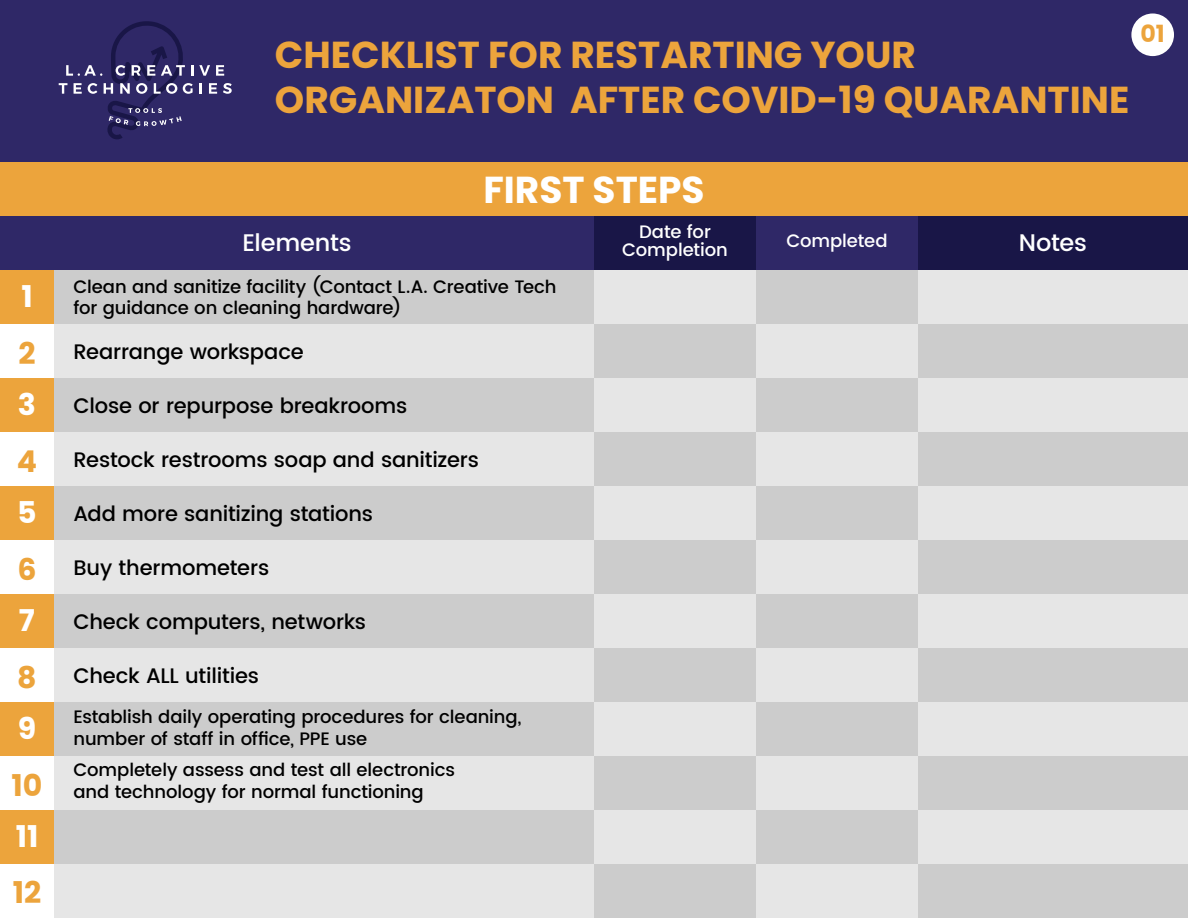
<style>
.page{position:relative;width:1188px;height:918px;background:#fff}
.page>*{position:absolute;margin:0;border:0;box-sizing:border-box;transform-origin:0 0}
.t1{font:700 37.5px/45px "Poppins";color:#eca43c}
.t2{font:700 37.5px "Poppins";color:#fff}
.t3{font:700 30px "Poppins";color:#eca43c}
.t4{font:700 30px "Poppins";color:#fff}
.t5{font:500 24px "Poppins";letter-spacing:-.005em;color:#fff}
.t6{font:700 23.7px "Poppins";color:#eca43c}
.t7{font:500 21px "Poppins";letter-spacing:-.01em;color:#000}
.t8{font:500 18px/21.6px "Poppins";letter-spacing:-.005em;color:#000}
.t9{font:500 18px/18px "Poppins";letter-spacing:-.005em;color:#fff;text-align:center}
</style>
<div class="page">
<div style="left:0;top:0;width:1188px;height:161px;background:#2f2867"></div>
<div style="left:0;top:162px;width:1188px;height:54px;background:#eca43c"></div>
<svg style="left:199px;top:65px;width:11px;height:11px"></svg>
<svg style="left:216px;top:65px;width:8px;height:11px"></svg>
<svg style="left:199px;top:83px;width:3px;height:11px"></svg>
<svg style="left:209px;top:83px;width:8px;height:11px"></svg>
<svg style="left:223px;top:83px;width:9px;height:11px"></svg>
<svg style="left:59px;top:21px;width:134px;height:118px"></svg>
<div style="left:0;top:216px;width:594px;height:54px;background:#2f2867"></div>
<div style="left:594px;top:216px;width:162px;height:54px;background:#191647"></div>
<div style="left:918px;top:216px;width:270px;height:54px;background:#191647"></div>
<div style="left:756px;top:216px;width:162px;height:54px;background:#2f2867"></div>
<div style="left:54px;top:270px;width:540px;height:54px;background:#ccc"></div>
<div style="left:594px;top:270px;width:162px;height:54px;background:#e6e6e6"></div>
<div style="left:918px;top:270px;width:270px;height:54px;background:#e6e6e6"></div>
<div style="left:756px;top:270px;width:162px;height:54px;background:#ccc"></div>
<div style="left:54px;top:324px;width:540px;height:54px;background:#e6e6e6"></div>
<div style="left:594px;top:324px;width:162px;height:54px;background:#ccc"></div>
<div style="left:918px;top:324px;width:270px;height:54px;background:#ccc"></div>
<div style="left:756px;top:324px;width:162px;height:54px;background:#e6e6e6"></div>
<div style="left:54px;top:378px;width:540px;height:54px;background:#ccc"></div>
<div style="left:594px;top:378px;width:162px;height:54px;background:#e6e6e6"></div>
<div style="left:918px;top:378px;width:270px;height:54px;background:#e6e6e6"></div>
<div style="left:756px;top:378px;width:162px;height:54px;background:#ccc"></div>
<div style="left:54px;top:432px;width:540px;height:54px;background:#e6e6e6"></div>
<div style="left:594px;top:432px;width:162px;height:54px;background:#ccc"></div>
<div style="left:918px;top:432px;width:270px;height:54px;background:#ccc"></div>
<div style="left:756px;top:432px;width:162px;height:54px;background:#e6e6e6"></div>
<div style="left:54px;top:486px;width:540px;height:54px;background:#ccc"></div>
<div style="left:594px;top:486px;width:162px;height:54px;background:#e6e6e6"></div>
<div style="left:918px;top:486px;width:270px;height:54px;background:#e6e6e6"></div>
<div style="left:756px;top:486px;width:162px;height:54px;background:#ccc"></div>
<div style="left:54px;top:540px;width:540px;height:54px;background:#e6e6e6"></div>
<div style="left:594px;top:540px;width:162px;height:54px;background:#ccc"></div>
<div style="left:918px;top:540px;width:270px;height:54px;background:#ccc"></div>
<div style="left:756px;top:540px;width:162px;height:54px;background:#e6e6e6"></div>
<div style="left:54px;top:594px;width:540px;height:54px;background:#ccc"></div>
<div style="left:594px;top:594px;width:162px;height:54px;background:#e6e6e6"></div>
<div style="left:918px;top:594px;width:270px;height:54px;background:#e6e6e6"></div>
<div style="left:756px;top:594px;width:162px;height:54px;background:#ccc"></div>
<div style="left:54px;top:648px;width:540px;height:54px;background:#e6e6e6"></div>
<div style="left:594px;top:648px;width:162px;height:54px;background:#ccc"></div>
<div style="left:918px;top:648px;width:270px;height:54px;background:#ccc"></div>
<div style="left:756px;top:648px;width:162px;height:54px;background:#e6e6e6"></div>
<div style="left:54px;top:702px;width:540px;height:54px;background:#ccc"></div>
<div style="left:594px;top:702px;width:162px;height:54px;background:#e6e6e6"></div>
<div style="left:918px;top:702px;width:270px;height:54px;background:#e6e6e6"></div>
<div style="left:756px;top:702px;width:162px;height:54px;background:#ccc"></div>
<div style="left:54px;top:756px;width:540px;height:54px;background:#e6e6e6"></div>
<div style="left:594px;top:756px;width:162px;height:54px;background:#ccc"></div>
<div style="left:918px;top:756px;width:270px;height:54px;background:#ccc"></div>
<div style="left:756px;top:756px;width:162px;height:54px;background:#e6e6e6"></div>
<div style="left:54px;top:810px;width:540px;height:54px;background:#ccc"></div>
<div style="left:594px;top:810px;width:162px;height:54px;background:#e6e6e6"></div>
<div style="left:918px;top:810px;width:270px;height:54px;background:#e6e6e6"></div>
<div style="left:756px;top:810px;width:162px;height:54px;background:#ccc"></div>
<div style="left:54px;top:864px;width:540px;height:54px;background:#e6e6e6"></div>
<div style="left:0;top:270px;width:54px;height:54px;background:#eca43c"></div>
<div style="left:594px;top:864px;width:162px;height:54px;background:#ccc"></div>
<div style="left:918px;top:864px;width:270px;height:54px;background:#ccc"></div>
<div style="left:756px;top:864px;width:162px;height:54px;background:#e6e6e6"></div>
<div style="left:0;top:378px;width:54px;height:54px;background:#eca43c"></div>
<div style="left:0;top:486px;width:54px;height:54px;background:#eca43c"></div>
<div style="left:0;top:594px;width:54px;height:54px;background:#eca43c"></div>
<div style="left:0;top:702px;width:54px;height:54px;background:#eca43c"></div>
<div style="left:0;top:810px;width:54px;height:54px;background:#eca43c"></div>
<div style="left:1131px;top:13px;width:43px;height:43px;background:#fff;border-radius:50%"></div>
<h2 class="t4" style="left:21px;top:279px;width:13px">1</h2>
<h2 class="t3" style="left:18px;top:336px;width:19px">2</h2>
<h2 class="t4" style="left:18px;top:387px;width:20px">3</h2>
<h2 class="t3" style="left:17px;top:444px;width:22px">4</h2>
<h2 class="t4" style="left:17px;top:495px;width:21px">5</h2>
<h2 class="t3" style="left:17px;top:552px;width:21px">6</h2>
<h2 class="t4" style="left:19px;top:603px;width:18px">7</h2>
<h2 class="t3" style="left:17px;top:660px;width:21px">8</h2>
<h2 class="t4" style="left:18px;top:711px;width:20px">9</h2>
<h2 class="t3" style="left:12px;top:768px;width:32px">10</h2>
<h2 class="t4" style="left:16px;top:819px;width:24px">11</h2>
<h2 class="t3" style="left:13px;top:875px;width:30px">12</h2>
<h1 class="t1" style="left:275px;top:33px;width:856px">CHECKLIST FOR RESTARTING YOUR<br>ORGANIZATON AFTER COVID-19 QUARANTINE</h1>
<h3 class="t6" style="left:1141px;top:20px;width:26px">01</h3>
<h1 class="t2" style="left:483px;top:168px;width:223px">FIRST STEPS</h1>
<h3 class="t5" style="left:242px;top:225px;width:111px">Elements</h3>
<p class="t9" style="left:622px;top:223px;width:107px">Date for<br>Completion</p>
<p class="t9" style="left:786px;top:232px;width:103px">Completed</p>
<h3 class="t5" style="left:1019px;top:225px;width:70px">Notes</h3>
<p class="t8" style="left:74px;top:276px;width:485px">Clean and sanitize facility (Contact L.A. Creative Tech for guidance on cleaning hardware)</p>
<p class="t7" style="left:74px;top:336px;width:232px">Rearrange workspace</p>
<p class="t7" style="left:74px;top:390px;width:335px">Close or repurpose breakrooms</p>
<p class="t7" style="left:74px;top:444px;width:407px">Restock restrooms soap and sanitizers</p>
<p class="t7" style="left:74px;top:498px;width:301px">Add more sanitizing stations</p>
<p class="t7" style="left:74px;top:552px;width:197px">Buy thermometers</p>
<p class="t7" style="left:74px;top:606px;width:294px">Check computers, networks</p>
<p class="t7" style="left:74px;top:660px;width:187px">Check ALL utilities</p>
<p class="t8" style="left:74px;top:707px;width:450px">Establish daily operating procedures for cleaning, number of staff in office, PPE use</p>
<p class="t8" style="left:74px;top:759px;width:383px">Completely assess and test all electronics and technology for normal functioning</p>
</div>
